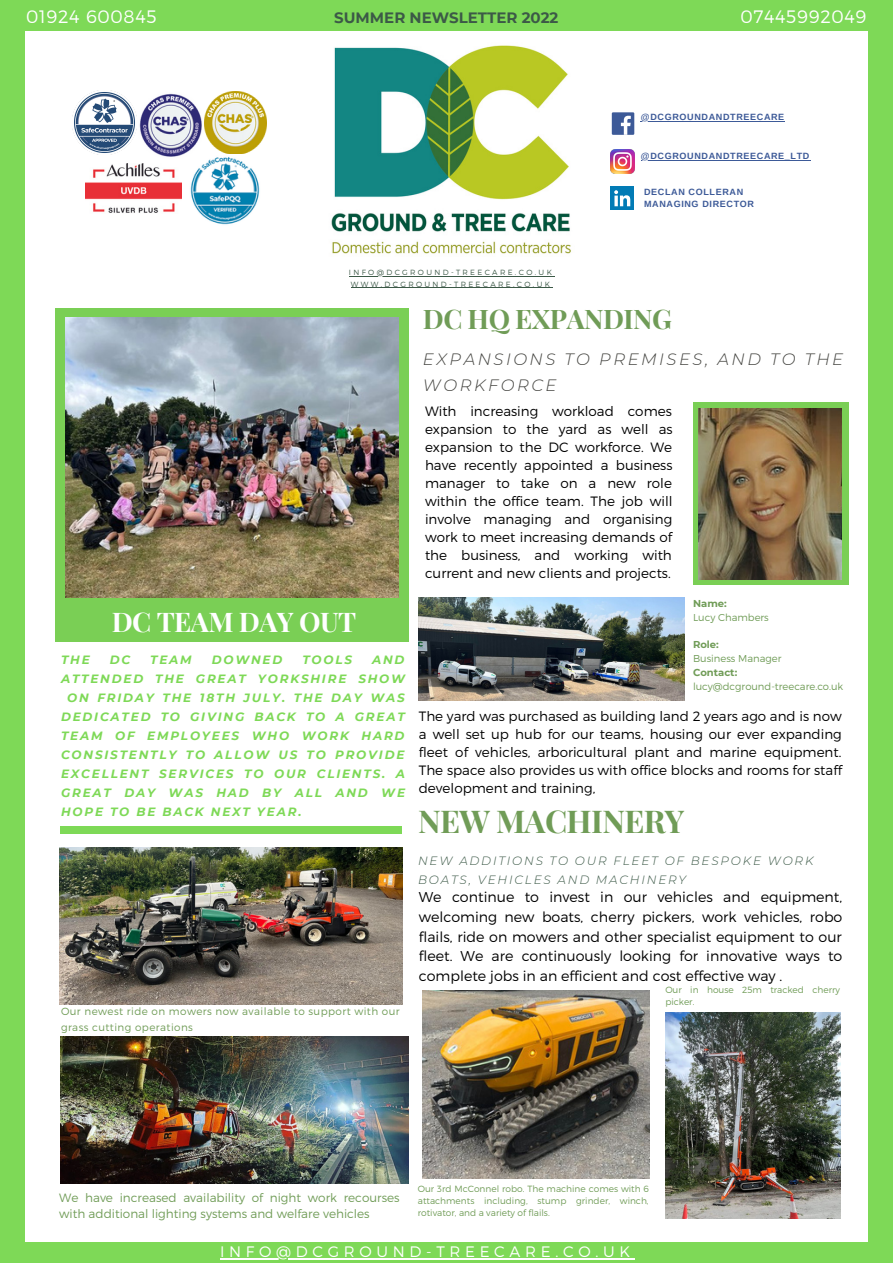
<style>
.page{position:relative;width:893px;height:1264px;background:#fff}
.page>*{position:absolute;margin:0;border:0;box-sizing:border-box;transform-origin:0 0}
.t1{font:700 31.5px "Playfair Display";letter-spacing:-.02em;color:#709c57}
.t2{font:700 27.15px "Playfair Display";letter-spacing:-.02em;color:#fff}
.t3{font:700 27px "Playfair Display";letter-spacing:-.02em;color:#709c57}
.t4{font:300 18px "Montserrat";letter-spacing:.04em;color:#fff}
.t5{font:italic 300 16.35px/26px "Montserrat";letter-spacing:.15em;color:#444440}
.t6{font:300 15.15px "Montserrat";letter-spacing:.31em;color:#fff}
.t7{font:700 15px "Montserrat";color:#3c5947}
.t8{font:300 14.25px/19.6px "Montserrat";color:#000;text-align:justify}
.t9{font:300 13.5px/18px "Montserrat";color:#000;text-align:justify}
.t10{font:italic 700 12px "Montserrat";letter-spacing:.15em;color:#7ed957}
.t11{font:300 12px/16px "Montserrat";color:#709c57}
.t12{font:italic 300 12px/19px "Montserrat";letter-spacing:.15em;color:#3c5947}
.t13{font:300 10.35px/15.6px "Montserrat";letter-spacing:.04em;color:#709c57}
.t14{font:300 10.05px "Montserrat";color:#709c57}
.t15{font:700 10.05px "Montserrat";color:#709c57}
.t16{font:300 9px/12px "Montserrat";color:#709c57;text-align:justify}
.t17{font:700 9px/12.1px "Arimo";letter-spacing:.07em;color:#3d5a98}
.t18{font:300 7.5px/11.2px "Montserrat";letter-spacing:.31em;color:#3c5947}
</style>
<div class="page">
<div style="left:0;top:0;width:892px;height:1262px;background:#7ed957"></div>
<div style="left:26px;top:32px;width:840px;height:1209px;background:#fff"></div>
<div style="left:56px;top:308px;width:353px;height:333px;background:#7acf55"></div>
<img style="left:419px;top:597px;width:265px;height:103px">
<img style="left:66px;top:317px;width:332px;height:280px">
<img style="left:59px;top:847px;width:343px;height:157px">
<img style="left:665px;top:1012px;width:175px;height:206px">
<img style="left:60px;top:1036px;width:349px;height:146px">
<div style="left:60px;top:825px;width:342px;height:8px;background:#7ed957"></div>
<img style="left:331px;top:45px;width:240px;height:209px">
<div style="left:693px;top:403px;width:155px;height:182px;background:#7acf55"></div>
<img style="left:698px;top:409px;width:143px;height:171px">
<img style="left:72px;top:90px;width:65px;height:63px">
<img style="left:139px;top:93px;width:63px;height:64px">
<img style="left:204px;top:91px;width:63px;height:63px">
<img style="left:85px;top:164px;width:96px;height:49px">
<img style="left:189px;top:155px;width:71px;height:70px">
<div style="left:611px;top:112px;width:23px;height:23px;background:#3d5a98"></div>
<svg style="left:621px;top:116px;width:9px;height:19px"></svg>
<img style="left:610px;top:150px;width:24px;height:23px">
<div style="left:610px;top:186px;width:24px;height:24px;background:#027bb5"></div>
<svg style="left:614px;top:190px;width:16px;height:16px"></svg>
<img style="left:422px;top:990px;width:227px;height:188px">
<hr style="left:220px;top:1258px;width:414px;height:1px;background:#fff">
<hr style="left:641px;top:121px;width:143px;height:1px;background:#3d5a98">
<hr style="left:641px;top:160px;width:169px;height:1px;background:#3d5a98">
<hr style="left:349px;top:276px;width:205px;height:1px;background:#3c5947">
<hr style="left:351px;top:287px;width:201px;height:1px;background:#3c5947">
<h3 class="t4" style="left:26px;top:4px;width:132px">01924 600845</h3>
<h3 class="t4" style="left:740px;top:4px;width:128px">07445992049</h3>
<p class="t7" style="left:334px;top:9px;width:226px">SUMMER NEWSLETTER 2022</p>
<p class="t17" style="left:641px;top:111px;width:145px">@DCGROUNDANDTREECARE</p>
<p class="t17" style="left:641px;top:150px;width:170px">@DCGROUNDANDTREECARE_LTD</p>
<p class="t18" style="left:349px;top:266px;width:204px">INFO@DCGROUND-TREECARE.CO.UK<br>WWW.DCGROUND-TREECARE.CO.UK</p>
<p class="t17" style="left:644px;top:186px;width:111px">DECLAN COLLERAN<br>MANAGING DIRECTOR</p>
<h3 class="t3" style="left:423px;top:299px;width:250px">DC HQ EXPANDING</h3>
<p class="t5" style="left:423px;top:346px;width:421px">EXPANSIONS TO PREMISES, AND TO THE<br>WORKFORCE</p>
<h2 class="t2" style="left:112px;top:603px;width:246px">DC TEAM DAY OUT</h2>
<p class="t10" style="left:61px;top:652px;width:30px">THE</p>
<p class="t10" style="left:110px;top:652px;width:22px">DC</p>
<p class="t10" style="left:150px;top:652px;width:43px">TEAM</p>
<p class="t10" style="left:212px;top:652px;width:72px">DOWNED</p>
<p class="t10" style="left:302px;top:652px;width:51px">TOOLS</p>
<p class="t10" style="left:372px;top:652px;width:34px">AND</p>
<p class="t10" style="left:61px;top:671px;width:345px">ATTENDED THE GREAT YORKSHIRE SHOW</p>
<p class="t10" style="left:67px;top:690px;width:339px">ON FRIDAY THE 18TH JULY. THE DAY WAS</p>
<p class="t10" style="left:61px;top:709px;width:345px">DEDICATED TO GIVING BACK TO A GREAT</p>
<p class="t10" style="left:61px;top:728px;width:345px">TEAM OF EMPLOYEES WHO WORK HARD</p>
<p class="t10" style="left:61px;top:747px;width:345px">CONSISTENTLY TO ALLOW US TO PROVIDE</p>
<p class="t10" style="left:61px;top:766px;width:345px">EXCELLENT SERVICES TO OUR CLIENTS. A</p>
<p class="t10" style="left:61px;top:785px;width:345px">GREAT DAY WAS HAD BY ALL AND WE</p>
<p class="t10" style="left:61px;top:804px;width:242px">HOPE TO BE BACK NEXT YEAR.</p>
<p class="t13" style="left:61px;top:1003px;width:340px">Our newest ride on mowers now available to support with our grass cutting operations</p>
<p class="t9" style="left:425px;top:401px;width:249px">With increasing workload comes expansion to the yard as well as expansion to the DC workforce. We have recently appointed a business manager to take on a new role within the office team. The job will involve managing and organising work to meet increasing demands of the business, and working with current and new clients and projects.</p>
<p class="t15" style="left:693px;top:597px;width:35px">Name:</p>
<p class="t14" style="left:693px;top:611px;width:77px">Lucy Chambers</p>
<p class="t15" style="left:693px;top:638px;width:27px">Role:</p>
<p class="t14" style="left:693px;top:652px;width:90px">Business Manager</p>
<p class="t15" style="left:693px;top:665px;width:46px">Contact:</p>
<p class="t14" style="left:693px;top:679px;width:152px">lucy@dcground-treecare.co.uk</p>
<p class="t9" style="left:419px;top:706px;width:425px">The yard was purchased as building land 2 years ago and is now a well set up hub for our teams, housing our ever expanding fleet of vehicles, arboricultural plant and marine equipment.<br>The space also provides us with office blocks and rooms for staff development and training,</p>
<h1 class="t1" style="left:418px;top:799px;width:268px">NEW MACHINERY</h1>
<p class="t12" style="left:418px;top:851px;width:397px">NEW ADDITIONS TO OUR FLEET OF BESPOKE WORK<br>BOATS, VEHICLES AND MACHINERY</p>
<p class="t8" style="left:419px;top:886px;width:425px">We continue to invest in our vehicles and equipment, welcoming new boats, cherry pickers, work vehicles, robo flails, ride on mowers and other specialist equipment to our fleet. We are continuously looking for innovative ways to complete jobs in an efficient and cost effective way .</p>
<p class="t16" style="left:665px;top:983px;width:176px">Our in house 25m tracked cherry picker.</p>
<p class="t11" style="left:59px;top:1188px;width:342px">We have increased availability of night work recourses with additional lighting systems and welfare vehicles</p>
<p class="t16" style="left:418px;top:1182px;width:233px">Our 3rd McConnel robo. The machine comes with 6 attachments including, stump grinder, winch, rotivator, and a variety of flails.</p>
<p class="t6" style="left:220px;top:1241px;width:411px">INFO@DCGROUND-TREECARE.CO.UK</p>
</div>
